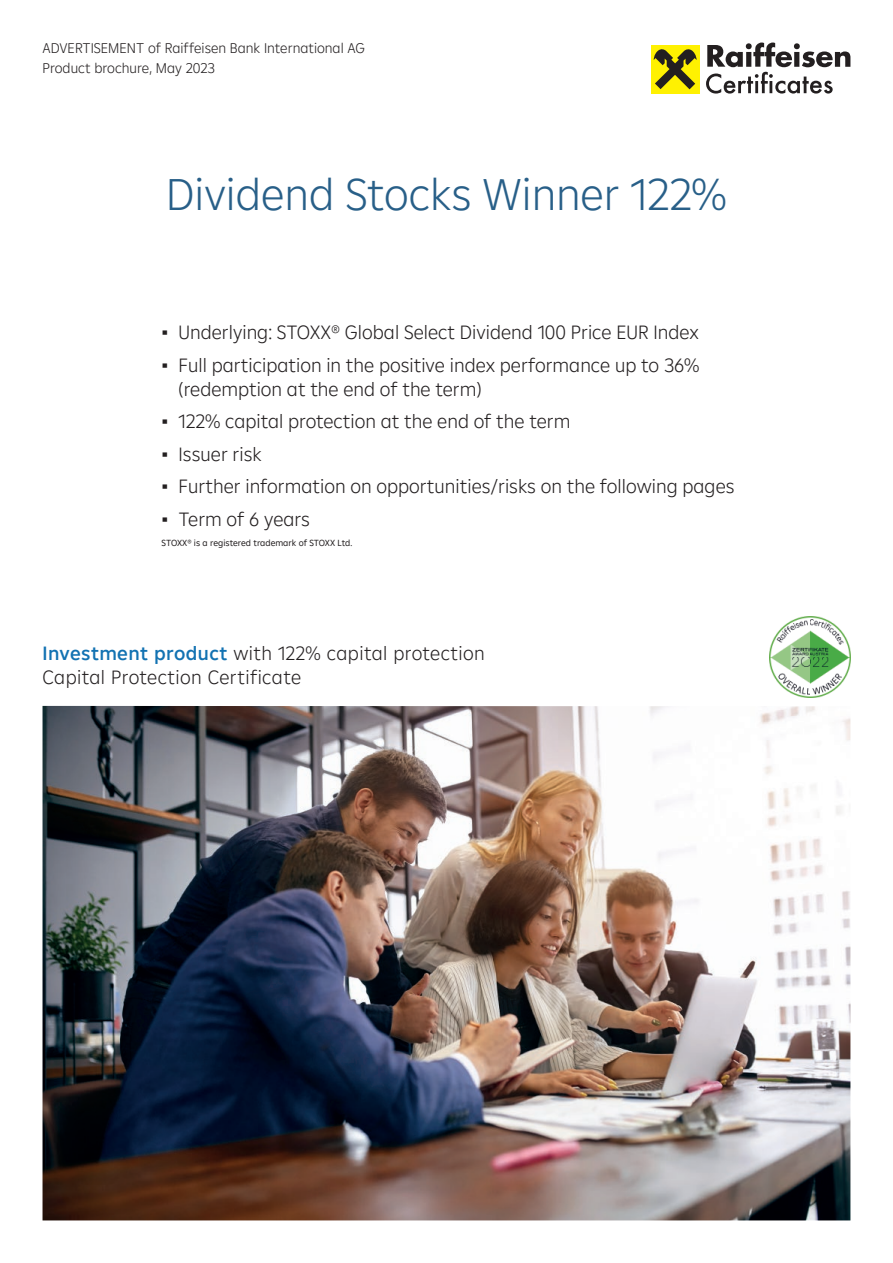
<style>
.page{position:relative;width:893px;height:1263px;background:#fff}
.page>*{position:absolute;margin:0;border:0;box-sizing:border-box;transform-origin:0 0}
.t1{font:300 45px "Amalia";color:#285f88}
.t2{font:300 19.5px/24px "Amalia";color:#231f20}
.t3{font:300 19.5px/24px "Amalia";letter-spacing:.02em;color:#231f20}
.t4{font:300 14.25px/19.4px "Amalia";color:#231f20}
.t5{font:9px "Amalia";color:#231f20}
.s1{font-family:"Trebuchet MS";font-weight:400}
.s2{font-weight:500;color:#1272b2}
</style>
<div class="page">
<div style="left:651px;top:45px;width:48px;height:48px;background:#fff101"></div>
<svg style="left:654px;top:49px;width:43px;height:40px"></svg>
<svg style="left:706px;top:43px;width:144px;height:51px"></svg>
<img style="left:770px;top:617px;width:80px;height:81px">
<img style="left:43px;top:706px;width:807px;height:514px">
<p class="t4" style="left:43px;top:38px;width:324px">ADVERTISEMENT of Raiffeisen Bank International AG<br>Product brochure, May 2023</p>
<h1 class="t1" style="left:166px;top:165px;width:562px">Dividend Stocks Winner 122%</h1>
<p class="t2" style="left:162px;top:320px;width:539px"><span class="s1">▪</span> Underlying: STOXX® Global Select Dividend 100 Price EUR Index</p>
<p class="t2" style="left:179px;top:352px;width:522px;text-indent:-17px"><span class="s1">▪</span> Full participation in the positive index performance up to 36% (redemption at the end of the term)</p>
<p class="t2" style="left:162px;top:409px;width:410px"><span class="s1">▪</span> 122% capital protection at the end of the term</p>
<p class="t2" style="left:162px;top:441px;width:102px"><span class="s1">▪</span> Issuer risk</p>
<p class="t2" style="left:162px;top:474px;width:574px"><span class="s1">▪</span> Further information on opportunities/risks on the following pages</p>
<p class="t2" style="left:162px;top:506px;width:150px"><span class="s1">▪</span> Term of 6 years</p>
<p class="t5" style="left:162px;top:537px;width:192px">STOXX® is a registered trademark of STOXX Ltd.</p>
<p class="t3" style="left:43px;top:641px;width:444px"><span class="s2">Investment product</span> with 122% capital protection<br>Capital Protection Certificate</p>
</div>
